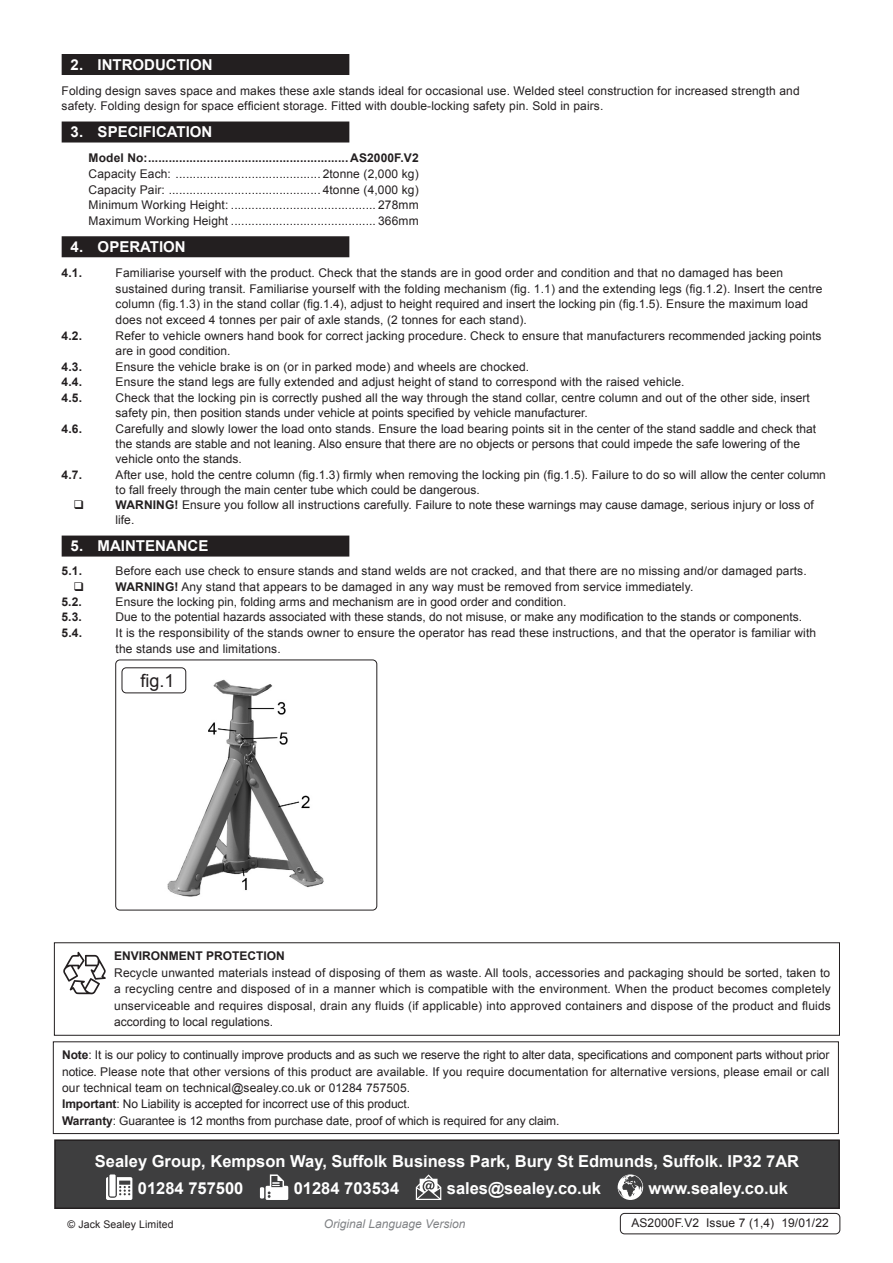
<style>
.page{position:relative;width:893px;height:1263px;background:#fff}
.page>*{position:absolute;margin:0;border:0;box-sizing:border-box;transform-origin:0 0}
.t1{font:18px "Arial";color:#231f20}
.Footer_Contact_Infor{font:700 16.5px "Arial";color:#fff}
.t2{font:700 15px "Arial";color:#fff}
.Enviroment_Protectio{font:12px/15px "Arial";letter-spacing:.01em;color:#231f20}
.Body{font:12px/15.8px "Arial";letter-spacing:.01em;color:#231f20}
.Important_Notificati{font:12px/16.2px "Arial";letter-spacing:-.01em;color:#231f20;text-align:justify}
.Specifications__Tabb{font:12px "Arial";letter-spacing:.01em;color:#231f20}
.Specifications__Tabb-2{font:700 12px "Arial";letter-spacing:.01em;color:#231f20}
.Body__Footer{font:12px "Arial";letter-spacing:.01em;color:#231f20}
.t3{font:italic 12px "Arial";color:#808285}
.Enviroment_Protectio-2{font:700 12px "Arial";color:#231f20}
.Body-2{font:700 12px "Arial";color:#231f20}
.Body__Justified__7pt{font:10.5px "Arial";letter-spacing:.01em;color:#231f20}
.s1{font-weight:700}
</style>
<div class="page">
<div style="left:62px;top:54px;width:287px;height:21px;background:#231f20"></div>
<div style="left:62px;top:122px;width:287px;height:21px;background:#231f20"></div>
<div style="left:62px;top:236px;width:287px;height:21px;background:#231f20"></div>
<div style="left:62px;top:536px;width:287px;height:21px;background:#231f20"></div>
<img style="left:131px;top:671px;width:193px;height:226px">
<div style="left:115px;top:659px;width:262px;height:251px;border:1px solid #231f20;border-radius:4px"></div>
<div style="left:53px;top:1041px;width:786px;height:93px;border:1px solid #231f20"></div>
<div style="left:55px;top:1140px;width:784px;height:68px;background:#3e3e3f"></div>
<svg style="left:106px;top:1177px;width:26px;height:23px"></svg>
<div style="left:109px;top:1174px;width:7px;height:22px;background:#fff"></div>
<hr style="left:260px;top:1187px;width:4px;height:11px;background:#fff">
<svg style="left:266px;top:1174px;width:22px;height:26px"></svg>
<svg style="left:416px;top:1174px;width:25px;height:26px"></svg>
<svg style="left:618px;top:1174px;width:25px;height:26px"></svg>
<div style="left:54px;top:1139px;width:786px;height:70px;border:2px solid #231f20"></div>
<div style="left:54px;top:942px;width:786px;height:94px;border:1px solid #231f20"></div>
<svg style="left:63px;top:952px;width:43px;height:42px"></svg>
<div style="left:122px;top:667px;width:64px;height:26px;border:1px solid #231f20;border-radius:4px"></div>
<div style="left:620px;top:1213px;width:220px;height:21px;border:1px solid #231f20;border-radius:4px"></div>
<p class="t2" style="left:71px;top:54px;width:143px">2. INTRODUCTION</p>
<p class="Body" style="left:62px;top:83px;width:739px">Folding design saves space and makes these axle stands ideal for occasional use. Welded steel construction for increased strength and safety. Folding design for space efficient storage. Fitted with double-locking safety pin. Sold in pairs.</p>
<p class="t2" style="left:71px;top:122px;width:143px">3. SPECIFICATION</p>
<p class="Specifications__Tabb-2" style="left:89px;top:150px;width:331px">Model No:.......................................................... AS2000F.V2</p>
<p class="Specifications__Tabb" style="left:89px;top:166px;width:331px">Capacity Each: .......................................... 2tonne (2,000 kg)</p>
<p class="Specifications__Tabb" style="left:89px;top:181px;width:331px">Capacity Pair: ............................................ 4tonne (4,000 kg)</p>
<p class="Specifications__Tabb" style="left:89px;top:197px;width:331px">Minimum Working Height: .......................................... 278mm</p>
<p class="Specifications__Tabb" style="left:89px;top:213px;width:331px">Maximum Working Height .......................................... 366mm</p>
<p class="t2" style="left:71px;top:237px;width:117px">4. OPERATION</p>
<p class="Specifications__Tabb-2" style="left:62px;top:265px;width:22px">4.1.</p>
<p class="Enviroment_Protectio" style="left:116px;top:265px;width:708px;line-height:15.8px">Familiarise yourself with the product. Check that the stands are in good order and condition and that no damaged has been sustained during transit. Familiarise yourself with the folding mechanism (fig. 1.1) and the extending legs (fig.1.2). Insert the centre</p>
<p class="Body" style="left:116px;top:296px;width:694px">column (fig.1.3) in the stand collar (fig.1.4), adjust to height required and insert the locking pin (fig.1.5). Ensure the maximum load does not exceed 4 tonnes per pair of axle stands, (2 tonnes for each stand).</p>
<p class="Specifications__Tabb-2" style="left:62px;top:328px;width:22px">4.2.</p>
<p class="Enviroment_Protectio" style="left:116px;top:328px;width:707px">Refer to vehicle owners hand book for correct jacking procedure. Check to ensure that manufacturers recommended jacking points are in good condition.</p>
<p class="Specifications__Tabb-2" style="left:62px;top:358px;width:22px">4.3.</p>
<p class="Enviroment_Protectio" style="left:116px;top:359px;width:415px">Ensure the vehicle brake is on (or in parked mode) and wheels are chocked.</p>
<p class="Specifications__Tabb-2" style="left:62px;top:374px;width:22px">4.4.</p>
<p class="Enviroment_Protectio" style="left:116px;top:375px;width:570px">Ensure the stand legs are fully extended and adjust height of stand to correspond with the raised vehicle.</p>
<p class="Specifications__Tabb-2" style="left:62px;top:390px;width:22px">4.5.</p>
<p class="Enviroment_Protectio" style="left:116px;top:390px;width:696px">Check that the locking pin is correctly pushed all the way through the stand collar, centre column and out of the other side, insert safety pin, then position stands under vehicle at points specified by vehicle manufacturer.</p>
<p class="Specifications__Tabb-2" style="left:62px;top:421px;width:22px">4.6.</p>
<p class="Enviroment_Protectio" style="left:116px;top:421px;width:702px">Carefully and slowly lower the load onto stands. Ensure the load bearing points sit in the center of the stand saddle and check that the stands are stable and not leaning. Also ensure that there are no objects or persons that could impede the safe lowering of the vehicle onto the stands.</p>
<p class="Specifications__Tabb-2" style="left:62px;top:466px;width:22px">4.7.</p>
<p class="Enviroment_Protectio" style="left:116px;top:467px;width:712px">After use, hold the centre column (fig.1.3) firmly when removing the locking pin (fig.1.5). Failure to do so will allow the center column to fall freely through the main center tube which could be dangerous.</p>
<p class="Enviroment_Protectio" style="left:116px;top:498px;width:699px"><span class="s1">WARNING!</span> Ensure you follow all instructions carefully. Failure to note these warnings may cause damage, serious injury or loss of life.</p>
<p class="t2" style="left:71px;top:536px;width:139px">5. MAINTENANCE</p>
<p class="Specifications__Tabb-2" style="left:62px;top:563px;width:22px">5.1.</p>
<p class="Enviroment_Protectio" style="left:116px;top:564px;width:692px">Before each use check to ensure stands and stand welds are not cracked, and that there are no missing and/or damaged parts.</p>
<p class="Enviroment_Protectio" style="left:116px;top:579px;width:579px"><span class="s1">WARNING!</span> Any stand that appears to be damaged in any way must be removed from service immediately.</p>
<p class="Specifications__Tabb-2" style="left:62px;top:594px;width:22px">5.2.</p>
<p class="Enviroment_Protectio" style="left:116px;top:594px;width:452px">Ensure the locking pin, folding arms and mechanism are in good order and condition.</p>
<p class="Specifications__Tabb-2" style="left:62px;top:609px;width:22px">5.3.</p>
<p class="Enviroment_Protectio" style="left:116px;top:609px;width:688px">Due to the potential hazards associated with these stands, do not misuse, or make any modification to the stands or components.</p>
<p class="Body-2" style="left:62px;top:625px;width:22px">5.4.</p>
<p class="Body" style="left:116px;top:625px;width:702px">It is the responsibility of the stands owner to ensure the operator has read these instructions, and that the operator is familiar with the stands use and limitations.</p>
<p class="t1" style="left:140px;top:669px;width:36px">fig.1</p>
<p class="Enviroment_Protectio-2" style="left:114px;top:948px;width:172px">ENVIRONMENT PROTECTION</p>
<p class="Enviroment_Protectio" style="left:114px;top:964px;width:718px;line-height:16.5px;text-align:justify">Recycle unwanted materials instead of disposing of them as waste. All tools, accessories and packaging should be sorted, taken to a recycling centre and disposed of in a manner which is compatible with the environment. When the product becomes completely unserviceable and requires disposal, drain any fluids (if applicable) into approved containers and dispose of the product and fluids according to local regulations.</p>
<p class="Important_Notificati" style="left:62px;top:1047px;width:769px"><span class="s1">Note</span>: It is our policy to continually improve products and as such we reserve the right to alter data, specifications and component parts without prior notice. Please note that other versions of this product are available. If you require documentation for alternative versions, please email or call our technical team on technical@sealey.co.uk or 01284 757505.</p>
<p class="Important_Notificati" style="left:62px;top:1096px;width:349px"><span class="s1">Important</span>: No Liability is accepted for incorrect use of this product.</p>
<p class="Important_Notificati" style="left:62px;top:1112px;width:499px"><span class="s1">Warranty</span>: Guarantee is 12 months from purchase date, proof of which is required for any claim.</p>
<p class="Footer_Contact_Infor" style="left:95px;top:1150px;width:706px">Sealey Group, Kempson Way, Suffolk Business Park, Bury St Edmunds, Suffolk. IP32 7AR</p>
<p class="Footer_Contact_Infor" style="left:138px;top:1177px;width:107px">01284 757500</p>
<p class="Footer_Contact_Infor" style="left:294px;top:1177px;width:107px">01284 703534</p>
<p class="Footer_Contact_Infor" style="left:447px;top:1177px;width:156px">sales@sealey.co.uk</p>
<p class="Footer_Contact_Infor" style="left:649px;top:1177px;width:141px">www.sealey.co.uk</p>
<p class="Body__Justified__7pt" style="left:68px;top:1217px;width:108px">© Jack Sealey Limited</p>
<p class="t3" style="left:324px;top:1216px;width:143px">Original Language Version</p>
<p class="Body__Footer" style="left:631px;top:1215px;width:199px">AS2000F.V2 Issue 7 (1,4) 19/01/22</p>
</div>
